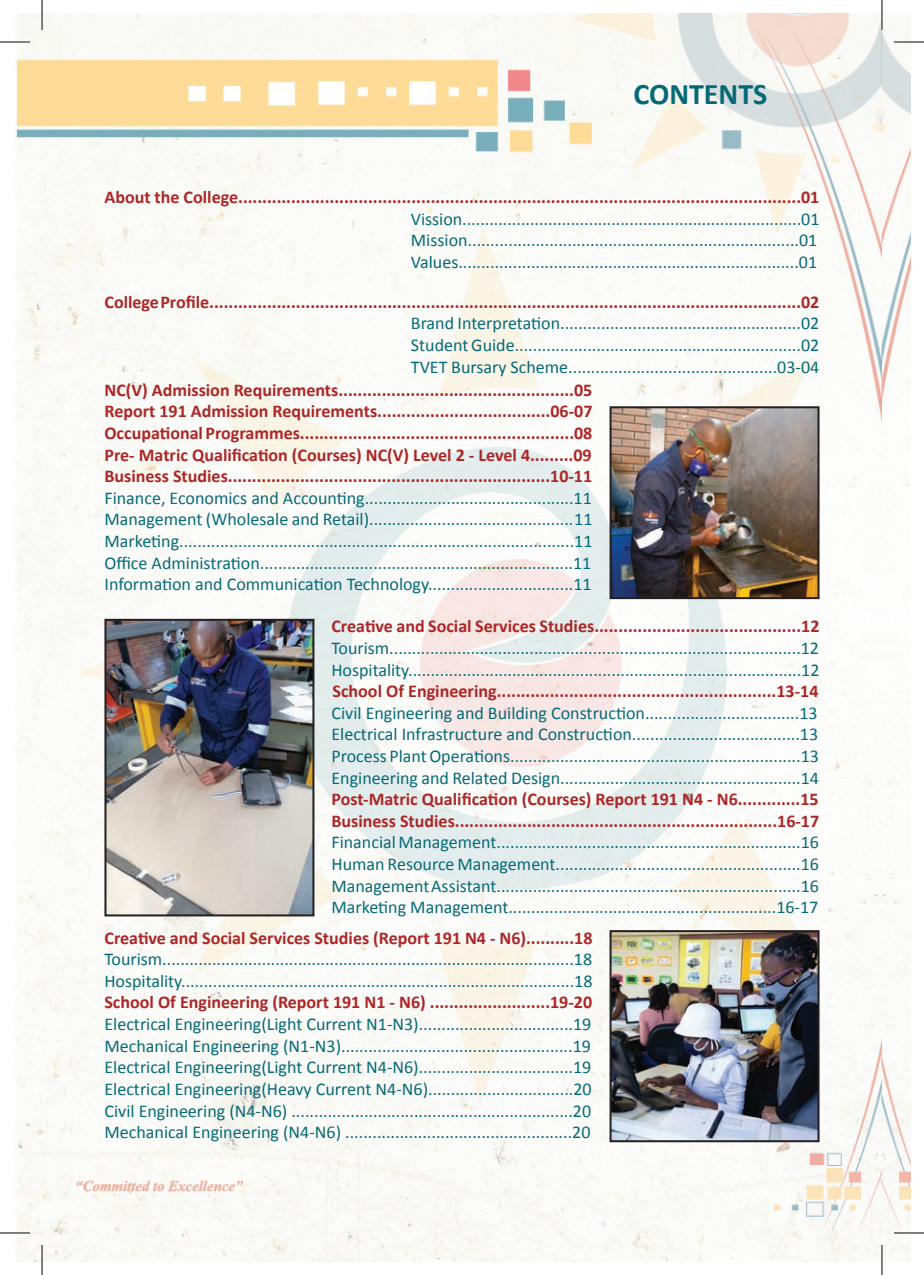
<style>
.page{position:relative;width:924px;height:1275px;background:#fff}
.page>*{position:absolute;margin:0;border:0;box-sizing:border-box;transform-origin:0 0}
.t1{font:700 30px "Calibri";color:#056a78}
.t2{font:18px "Calibri";color:#056a78}
.t3{font:700 18px "Calibri";color:#ad2626}
</style>
<div class="page">
<img style="left:16px;top:14px;width:893px;height:1247px">
<svg style="left:153px;top:360px;width:618px;height:612px"></svg>
<svg style="left:440px;top:227px;width:99px;height:169px"></svg>
<svg style="left:436px;top:936px;width:100px;height:169px"></svg>
<svg style="left:195px;top:358px;width:150px;height:155px"></svg>
<svg style="left:192px;top:820px;width:152px;height:155px"></svg>
<svg style="left:663px;top:356px;width:152px;height:50px"></svg>
<svg style="left:668px;top:818px;width:151px;height:112px"></svg>
<svg style="left:76px;top:614px;width:165px;height:102px"></svg>
<img style="left:612px;top:409px;width:204px;height:187px">
<div style="left:609px;top:406px;width:210px;height:193px;border:2px solid #231f20"></div>
<img style="left:107px;top:622px;width:204px;height:291px">
<div style="left:104px;top:619px;width:210px;height:297px;border:2px solid #231f20"></div>
<img style="left:612px;top:933px;width:204px;height:206px">
<div style="left:609px;top:930px;width:210px;height:212px;border:2px solid #231f20"></div>
<hr style="left:0;top:41px;width:30px;height:2px;background:#fff">
<hr style="left:893px;top:41px;width:30px;height:2px;background:#fff">
<hr style="left:0;top:1231px;width:30px;height:3px;background:#fff">
<hr style="left:893px;top:1231px;width:30px;height:3px;background:#fff">
<hr style="left:41px;top:0;width:2px;height:30px;background:#fff">
<hr style="left:41px;top:1245px;width:2px;height:30px;background:#fff">
<hr style="left:880px;top:0;width:2px;height:30px;background:#fff">
<hr style="left:880px;top:1245px;width:2px;height:30px;background:#fff">
<hr style="left:0;top:42px;width:30px;height:1px;background:#000">
<hr style="left:893px;top:42px;width:30px;height:1px;background:#000">
<hr style="left:0;top:1232px;width:30px;height:1px;background:#000">
<hr style="left:893px;top:1232px;width:30px;height:1px;background:#000">
<hr style="left:42px;top:0;width:1px;height:30px;background:#000">
<hr style="left:42px;top:1245px;width:1px;height:30px;background:#000">
<hr style="left:881px;top:0;width:1px;height:30px;background:#000">
<hr style="left:881px;top:1245px;width:1px;height:30px;background:#000">
<p class="t1" style="left:633px;top:73px;width:135px">CONTENTS</p>
<p class="t3" style="left:104px;top:184px;width:716px">About the College.....................................................................................................................01</p>
<p class="t2" style="left:411px;top:207px;width:410px">Vission...........................................................................01</p>
<p class="t2" style="left:411px;top:229px;width:408px">Mission.........................................................................01</p>
<p class="t2" style="left:411px;top:251px;width:407px">Values...........................................................................01</p>
<p class="t3" style="left:104px;top:289px;width:716px">College Profile...........................................................................................................................02</p>
<p class="t2" style="left:411px;top:312px;width:409px">Brand Interpretation.....................................................02</p>
<p class="t2" style="left:411px;top:334px;width:409px">Student Guide...............................................................02</p>
<p class="t2" style="left:411px;top:355px;width:410px">TVET Bursary Scheme..............................................03-04</p>
<p class="t3" style="left:104px;top:377px;width:489px">NC(V) Admission Requirements.................................................05</p>
<p class="t3" style="left:104px;top:399px;width:489px">Report 191 Admission Requirements....................................06-07</p>
<p class="t3" style="left:104px;top:420px;width:489px">Occupational Programmes.........................................................08</p>
<p class="t3" style="left:104px;top:442px;width:488px">Pre- Matric Qualification (Courses) NC(V) Level 2 - Level 4.........09</p>
<p class="t3" style="left:104px;top:463px;width:489px">Business Studies...................................................................10-11</p>
<p class="t2" style="left:104px;top:487px;width:488px">Finance, Economics and Accounting..............................................11</p>
<p class="t2" style="left:104px;top:508px;width:489px">Management (Wholesale and Retail).............................................11</p>
<p class="t2" style="left:104px;top:530px;width:489px">Marketing.......................................................................................11</p>
<p class="t2" style="left:104px;top:551px;width:488px">Office Administration.....................................................................11</p>
<p class="t2" style="left:104px;top:573px;width:488px">Information and Communication Technology................................11</p>
<p class="t3" style="left:331px;top:613px;width:489px">Creative and Social Services Studies...........................................12</p>
<p class="t2" style="left:331px;top:637px;width:489px">Tourism...........................................................................................12</p>
<p class="t2" style="left:331px;top:658px;width:489px">Hospitality.......................................................................................12</p>
<p class="t3" style="left:332px;top:678px;width:487px">School Of Engineering..........................................................13-14</p>
<p class="t2" style="left:331px;top:701px;width:487px">Civil Engineering and Building Construction..................................13</p>
<p class="t2" style="left:331px;top:723px;width:488px">Electrical Infrastructure and Construction.....................................13</p>
<p class="t2" style="left:331px;top:745px;width:489px">Process Plant Operations................................................................13</p>
<p class="t2" style="left:331px;top:766px;width:489px">Engineering and Related Design.....................................................14</p>
<p class="t3" style="left:331px;top:786px;width:488px">Post-Matric Qualification (Courses) Report 191 N4 - N6.............15</p>
<p class="t3" style="left:331px;top:808px;width:489px">Business Studies...................................................................16-17</p>
<p class="t2" style="left:331px;top:831px;width:489px">Financial Management...................................................................16</p>
<p class="t2" style="left:331px;top:853px;width:489px">Human Resource Management......................................................16</p>
<p class="t2" style="left:331px;top:874px;width:489px">Management Assistant...................................................................16</p>
<p class="t2" style="left:331px;top:896px;width:488px">Marketing Management...........................................................16-17</p>
<p class="t3" style="left:104px;top:925px;width:489px">Creative and Social Services Studies (Report 191 N4 - N6)..........18</p>
<p class="t2" style="left:104px;top:948px;width:489px">Tourism...........................................................................................18</p>
<p class="t2" style="left:104px;top:969px;width:489px">Hospitality.......................................................................................18</p>
<p class="t3" style="left:104px;top:989px;width:489px">School Of Engineering (Report 191 N1 - N6) .........................19-20</p>
<p class="t2" style="left:104px;top:1013px;width:488px">Electrical Engineering(Light Current N1-N3)..................................19</p>
<p class="t2" style="left:104px;top:1034px;width:488px">Mechanical Engineering (N1-N3)...................................................19</p>
<p class="t2" style="left:104px;top:1056px;width:488px">Electrical Engineering(Light Current N4-N6)..................................19</p>
<p class="t2" style="left:104px;top:1077px;width:488px">Electrical Engineering(Heavy Current N4-N6)................................20</p>
<p class="t2" style="left:104px;top:1099px;width:488px">Civil Engineering (N4-N6) ..............................................................20</p>
<p class="t2" style="left:104px;top:1121px;width:487px">Mechanical Engineering (N4-N6) ..................................................20</p>
</div>
